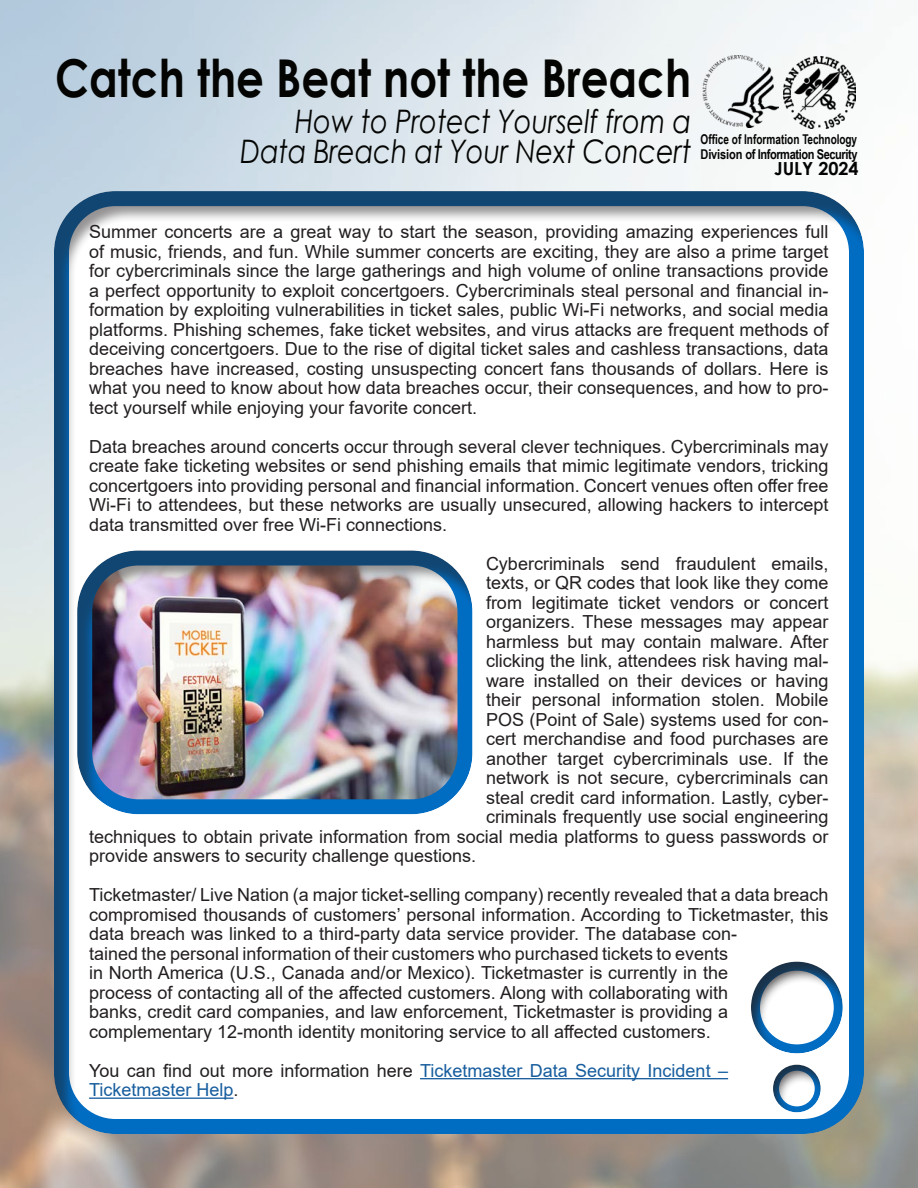
<style>
.page{position:relative;width:918px;height:1188px;background:#fff}
.page>*{position:absolute;margin:0;border:0;box-sizing:border-box;transform-origin:0 0}
.t1{font:700 52.2px "Century Gothic";color:#040503;scale:.83 1}
.t2{font:italic 32.4px "Century Gothic";color:#040503;scale:.83 1}
.t3{font:18px/19.5px "Arial";color:#231f20;text-align:justify}
.t4{font:18px/19.5px "Arial";color:#175d9e}
.t5{font:700 18px "Century Gothic";color:#040503}
.t6{font:700 13.5px "Arial Narrow";letter-spacing:-.01em;color:#040503;scale:.91 1}
.t7{font:700 13.5px "Arial Narrow";letter-spacing:-.03em;color:#040503}
.s1{color:#231f20}
</style>
<div class="page">
<img style="left:0;top:0;width:918px;height:1188px">
<img style="left:700px;top:56px;width:79px;height:71px">
<img style="left:784px;top:57px;width:71px;height:71px">
<div style="left:53px;top:190px;width:812px;height:944px;background:#231f20;opacity:.49"></div>
<div style="left:749px;top:961px;width:94px;height:94px;background:#231f20;opacity:.75"></div>
<div style="left:771px;top:1064px;width:51px;height:50px;background:#231f20;opacity:.75"></div>
<hr style="left:420px;top:1078px;width:308px;height:1px;background:#175d9e">
<hr style="left:89px;top:1098px;width:144px;height:1px;background:#175d9e">
<div style="left:76px;top:549px;width:398px;height:265px;background:#231f20;opacity:.49"></div>
<p class="t1" style="left:55px;top:38px;width:768px">Catch the Beat not the Breach</p>
<p class="t2" style="left:295px;top:98px;width:479px">How to Protect Yourself from a</p>
<p class="t2" style="left:240px;top:128px;width:545px">Data Breach at Your Next Concert</p>
<p class="t6" style="left:700px;top:129px;width:174px">Office of Information Technology</p>
<p class="t7" style="left:700px;top:144px;width:159px">Division of Information Security</p>
<p class="t5" style="left:774px;top:155px;width:86px">JULY 2024</p>
<p class="t3" style="left:89px;top:222px;width:741px">Summer concerts are a great way to start the season, providing amazing experiences full of music, friends, and fun. While summer concerts are exciting, they are also a prime target for cybercriminals since the large gatherings and high volume of online transactions provide a perfect opportunity to exploit concertgoers. Cybercriminals steal personal and financial in&shy;formation by exploiting vulnerabilities in ticket sales, public Wi-Fi networks, and social media platforms. Phishing schemes, fake ticket websites, and virus attacks are frequent methods of deceiving concertgoers. Due to the rise of digital ticket sales and cashless transactions, data breaches have increased, costing unsuspecting concert fans thousands of dollars. Here is what you need to know about how data breaches occur, their consequences, and how to pro&shy;tect yourself while enjoying your favorite concert.</p>
<p class="t3" style="left:89px;top:437px;width:741px">Data breaches around concerts occur through several clever techniques. Cybercriminals may create fake ticketing websites or send phishing emails that mimic legitimate vendors, tricking concertgoers into providing personal and financial information. Concert venues often offer free Wi-Fi to attendees, but these networks are usually unsecured, allowing hackers to intercept data transmitted over free Wi-Fi connections.</p>
<p class="t3" style="left:486px;top:554px;width:344px">Cybercriminals send fraudulent emails,</p>
<p class="t3" style="left:486px;top:573px;width:344px">texts, or QR codes that look like they come</p>
<p class="t3" style="left:486px;top:593px;width:344px">from legitimate ticket vendors or concert</p>
<p class="t3" style="left:486px;top:612px;width:344px">organizers. These messages may appear</p>
<p class="t3" style="left:486px;top:632px;width:344px">harmless but may contain malware. After</p>
<p class="t3" style="left:486px;top:651px;width:344px">clicking the link, attendees risk having mal-</p>
<p class="t3" style="left:486px;top:671px;width:344px">ware installed on their devices or having</p>
<p class="t3" style="left:486px;top:690px;width:344px">their personal information stolen. Mobile</p>
<p class="t3" style="left:486px;top:710px;width:344px">POS (Point of Sale) systems used for con-</p>
<p class="t3" style="left:486px;top:729px;width:344px">cert merchandise and food purchases are</p>
<p class="t3" style="left:486px;top:749px;width:344px">another target cybercriminals use. If the</p>
<p class="t3" style="left:486px;top:768px;width:344px">network is not secure, cybercriminals can</p>
<p class="t3" style="left:486px;top:788px;width:344px">steal credit card information. Lastly, cyber-</p>
<p class="t3" style="left:486px;top:807px;width:344px">criminals frequently use social engineering</p>
<p class="t3" style="left:89px;top:827px;width:741px">techniques to obtain private information from social media platforms to guess passwords or</p>
<p class="t3" style="left:89px;top:846px;width:389px">provide answers to security challenge questions.</p>
<p class="t3" style="left:89px;top:885px;width:741px;text-align:left">Ticketmaster/ Live Nation (a major ticket-selling company) recently revealed that a data breach compromised thousands of customers’ personal information. According to Ticketmaster, this data breach was linked to a third-party data service provider. The database con-<br>tained the personal information of their customers who purchased tickets to events<br>in North America (U.S., Canada and/or Mexico). Ticketmaster is currently in the<br>process of contacting all of the affected customers. Along with collaborating with<br>banks, credit card companies, and law enforcement, Ticketmaster is providing a complementary 12-month identity monitoring service to all affected customers.</p>
<p class="t4" style="left:89px;top:1061px;width:640px"><span class="s1">You can find out more information here</span> Ticketmaster Data Security Incident –<br>Ticketmaster Help<span class="s1">.</span></p>
</div>
